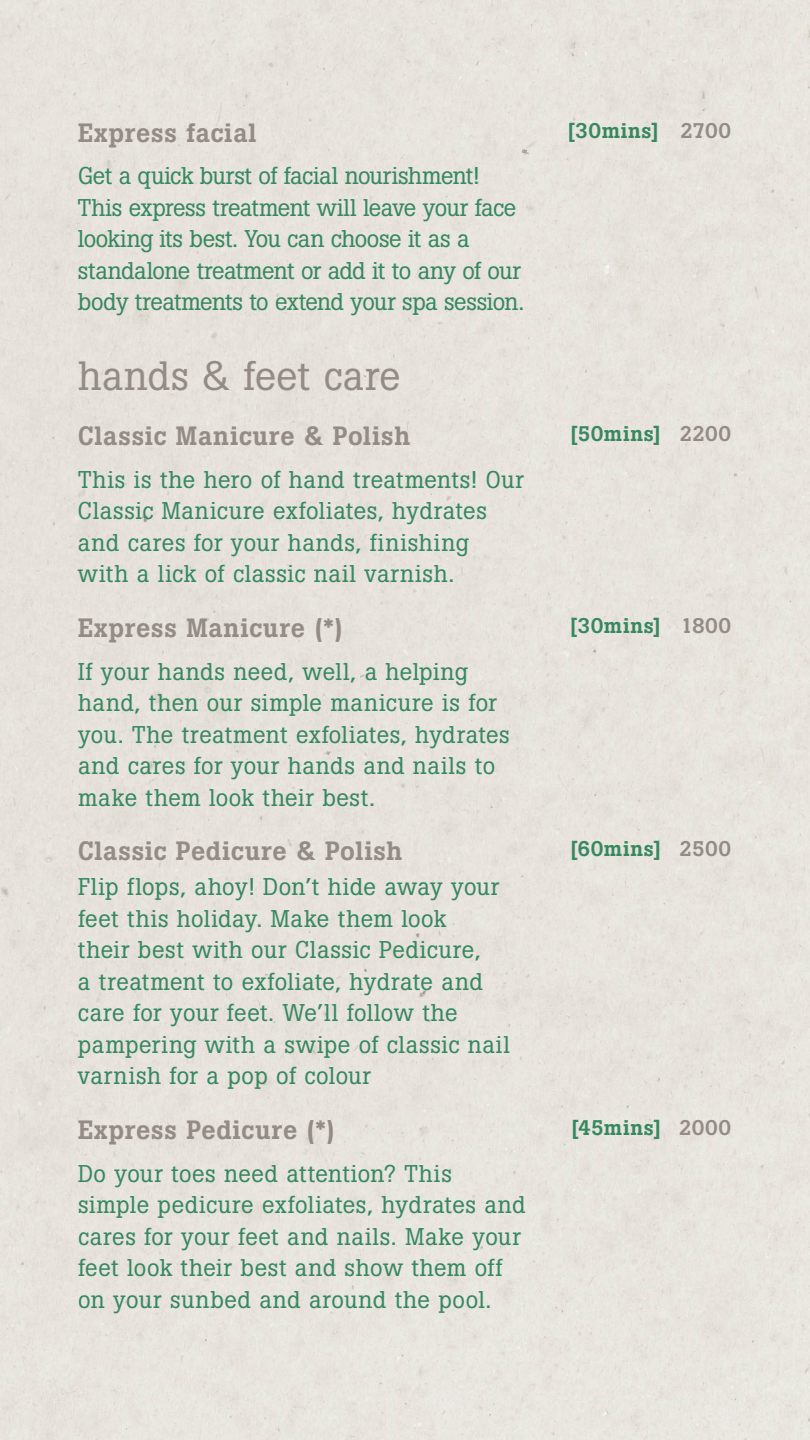
<style>
.page{position:relative;width:810px;height:1440px;background:#e7e3dc}
.page>*{position:absolute;margin:0;border:0;box-sizing:border-box;transform-origin:0 0}
.t1{font:40.5px "Boton";letter-spacing:.01em;color:#948b85}
.t2{font:500 26.25px "Boton";letter-spacing:.025em;color:#948b85}
.t3{font:24px/31.5px "Boton";letter-spacing:.015em;color:#36885f}
.t4{font:24px/31.5px "Boton";letter-spacing:-.02em;color:#36885f}
.t5{font:500 21px "Boton";letter-spacing:.03em;color:#36885f}
.s1{color:#948b85}
</style>
<div class="page">
<p class="t2" style="left:78px;top:117px;width:180px">Express facial</p>
<p class="t4" style="left:78px;top:160px;width:448px">Get a quick burst of facial nourishment!<br>This express treatment will leave your face looking its best. You can choose it as a standalone treatment or add it to any of our body treatments to extend your spa session.</p>
<h1 class="t1" style="left:78px;top:351px;width:324px">hands &amp; feet care</h1>
<p class="t2" style="left:78px;top:420px;width:334px">Classic Manicure &amp; Polish</p>
<p class="t3" style="left:78px;top:464px;width:448px">This is the hero of hand treatments! Our Classic Manicure exfoliates, hydrates and cares for your hands, finishing with a lick of classic nail varnish.</p>
<p class="t2" style="left:78px;top:612px;width:266px">Express Manicure (*)</p>
<p class="t3" style="left:78px;top:655px;width:433px">If your hands need, well, a helping hand, then our simple manicure is for you. The treatment exfoliates, hydrates and cares for your hands and nails to make them look their best.</p>
<p class="t2" style="left:78px;top:835px;width:326px">Classic Pedicure &amp; Polish</p>
<p class="t3" style="left:78px;top:871px;width:433px">Flip flops, ahoy! Don’t hide away your feet this holiday. Make them look<br>their best with our Classic Pedicure,<br>a treatment to exfoliate, hydrate and care for your feet. We’ll follow the pampering with a swipe of classic nail varnish for a pop of colour</p>
<p class="t2" style="left:78px;top:1114px;width:258px">Express Pedicure (*)</p>
<p class="t3" style="left:78px;top:1158px;width:449px">Do your toes need attention? This simple pedicure exfoliates, hydrates and cares for your feet and nails. Make your feet look their best and show them off on your sunbed and around the pool.</p>
<p class="t5" style="left:568px;top:118px;width:165px">[30mins] <span class="s1">2700</span></p>
<p class="t5" style="left:570px;top:422px;width:163px">[50mins] <span class="s1">2200</span></p>
<p class="t5" style="left:570px;top:613px;width:163px">[30mins] <span class="s1">1800</span></p>
<p class="t5" style="left:570px;top:837px;width:163px">[60mins] <span class="s1">2500</span></p>
<p class="t5" style="left:571px;top:1115px;width:162px">[45mins] <span class="s1">2000</span></p>
</div>
